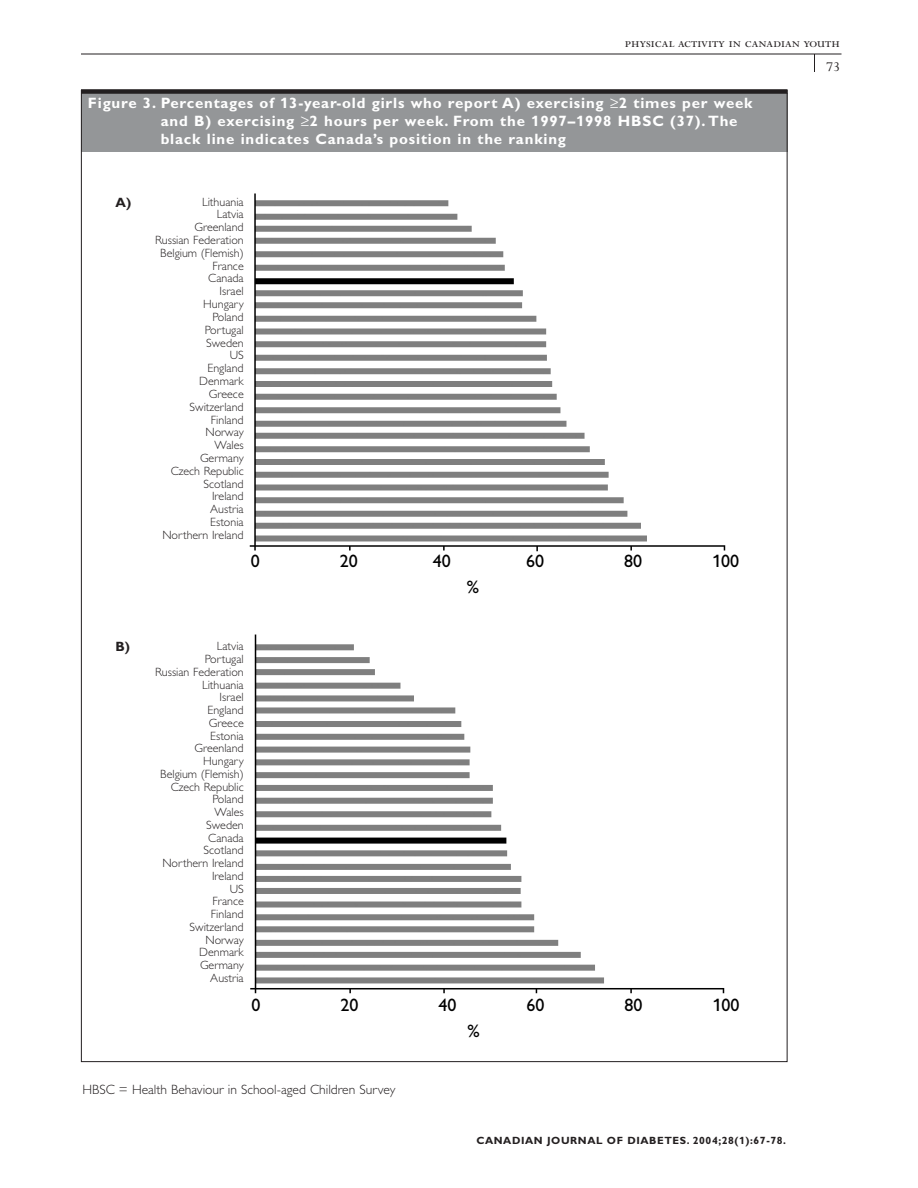
<style>
.page{position:relative;width:918px;height:1188px;background:#fff}
.page>*{position:absolute;margin:0;border:0;box-sizing:border-box;transform-origin:0 0}
.t1{font:18px "CDA Gill";color:#000}
.t2{font:700 15px/18px "CDA Gill";letter-spacing:.055em;color:#fff}
.t3{font:15px "Perpetua SC";color:#231f20}
.t4{font:15px "Perpetua";color:#231f20}
.t5{font:300 13.5px "CDA Gill";color:#231f20}
.t6{font:700 13.5px "CDA Gill";color:#231f20}
.t7{font:300 12px/12.8px "CDA Gill";color:#231f20;text-align:right}
.t8{font:700 10.5px "CDA Gill";letter-spacing:.055em;color:#231f20}
</style>
<div class="page">
<div style="left:81px;top:93px;width:707px;height:59px;background:#949698"></div>
<hr style="left:81px;top:54px;width:761px;height:1px;background:#231f20">
<svg style="left:814px;top:55px;width:1px;height:17px"></svg>
<img style="left:249px;top:193px;width:477px;height:359px">
<img style="left:250px;top:634px;width:475px;height:360px">
<div style="left:81px;top:89px;width:707px;height:5px;background:#231f20"></div>
<p class="t3" style="left:625px;top:37px;width:217px">physical activity in canadian youth</p>
<p class="t2" style="left:161px;top:95px;width:593px;text-indent:-73px">Figure 3. Percentages of 13-year-old girls who report A) exercising ≥2 times per week and B) exercising ≥2 hours per week. From the 1997–1998 HBSC (37).The black line indicates Canada’s position in the ranking</p>
<p class="t6" style="left:116px;top:198px;width:17px">A)</p>
<p class="t6" style="left:116px;top:641px;width:16px">B)</p>
<p class="t7" style="left:155px;top:196px;width:90px">Lithuania<br>Latvia<br>Greenland<br>Russian Federation<br>Belgium (Flemish)<br>France<br>Canada<br>Israel<br>Hungary<br>Poland<br>Portugal<br>Sweden<br>US<br>England<br>Denmark<br>Greece<br>Switzerland<br>Finland<br>Norway<br>Wales<br>Germany<br>Czech Republic<br>Scotland<br>Ireland<br>Austria<br>Estonia<br>Northern Ireland</p>
<h1 class="t1" style="left:251px;top:554px;width:11px">0</h1>
<h1 class="t1" style="left:340px;top:554px;width:20px">20</h1>
<h1 class="t1" style="left:433px;top:554px;width:20px">40</h1>
<h1 class="t1" style="left:526px;top:554px;width:20px">60</h1>
<h1 class="t1" style="left:624px;top:554px;width:20px">80</h1>
<h1 class="t1" style="left:712px;top:554px;width:29px">100</h1>
<h1 class="t1" style="left:467px;top:580px;width:14px">%</h1>
<p class="t7" style="left:155px;top:641px;width:90px">Latvia<br>Portugal<br>Russian Federation<br>Lithuania<br>Israel<br>England<br>Greece<br>Estonia<br>Greenland<br>Hungary<br>Belgium (Flemish)<br>Czech Republic<br>Poland<br>Wales<br>Sweden<br>Canada<br>Scotland<br>Northern Ireland<br>Ireland<br>US<br>France<br>Finland<br>Switzerland<br>Norway<br>Denmark<br>Germany<br>Austria</p>
<h1 class="t1" style="left:252px;top:998px;width:10px">0</h1>
<h1 class="t1" style="left:341px;top:998px;width:19px">20</h1>
<h1 class="t1" style="left:439px;top:998px;width:19px">40</h1>
<h1 class="t1" style="left:527px;top:998px;width:19px">60</h1>
<h1 class="t1" style="left:625px;top:998px;width:19px">80</h1>
<h1 class="t1" style="left:713px;top:998px;width:28px">100</h1>
<h1 class="t1" style="left:467px;top:1024px;width:14px">%</h1>
<p class="t5" style="left:82px;top:1084px;width:314px">HBSC = Health Behaviour in School-aged Children Survey</p>
<p class="t8" style="left:476px;top:1137px;width:311px">CANADIAN JOURNAL OF DIABETES. 2004;28(1):67-78.</p>
<p class="t4" style="left:826px;top:62px;width:15px">73</p>
</div>
